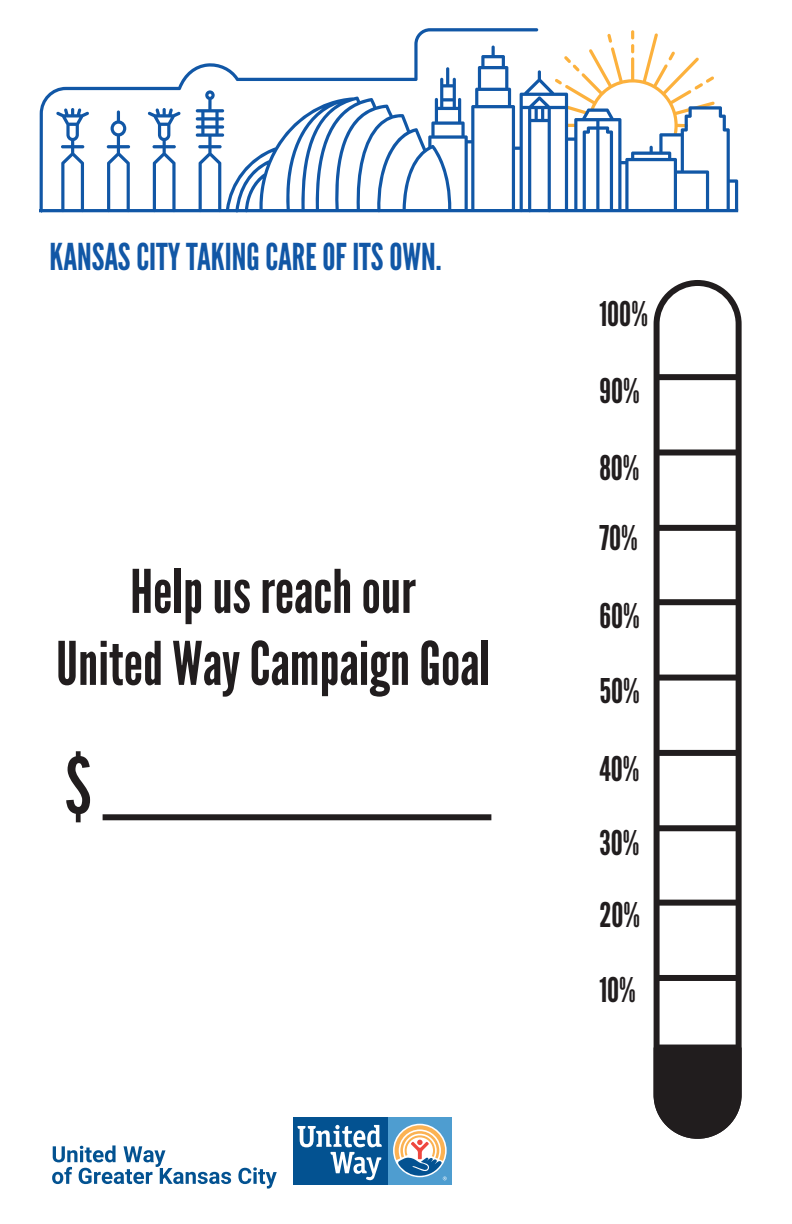
<style>
.page{position:relative;width:792px;height:1224px;background:#fff}
.page>*{position:absolute;margin:0;border:0;box-sizing:border-box;transform-origin:0 0}
.t1{font:79px "League Gothic";color:#211d1e}
.t2{font:60px/72px "League Gothic";color:#211d1e;text-align:center}
.t3{font:37px "League Gothic";color:#1157a6}
.t4{font:34px "League Gothic";color:#211d1e}
</style>
<div class="page">
<svg style="left:654px;top:280px;width:88px;height:768px"></svg>
<div style="left:657px;top:374px;width:81px;height:6px;background:#211d1e"></div>
<div style="left:657px;top:450px;width:81px;height:6px;background:#211d1e"></div>
<div style="left:657px;top:525px;width:81px;height:6px;background:#211d1e"></div>
<div style="left:657px;top:599px;width:81px;height:6px;background:#211d1e"></div>
<div style="left:657px;top:675px;width:81px;height:6px;background:#211d1e"></div>
<div style="left:657px;top:750px;width:81px;height:6px;background:#211d1e"></div>
<div style="left:657px;top:825px;width:81px;height:6px;background:#211d1e"></div>
<div style="left:657px;top:900px;width:81px;height:6px;background:#211d1e"></div>
<div style="left:657px;top:975px;width:81px;height:6px;background:#211d1e"></div>
<div style="left:657px;top:1045px;width:81px;height:6px;background:#211d1e"></div>
<svg style="left:654px;top:1048px;width:88px;height:91px;background:#373435"></svg>
<svg style="left:40px;top:30px;width:699px;height:183px"></svg>
<svg style="left:52px;top:1145px;width:179px;height:39px"></svg>
<svg style="left:238px;top:1167px;width:39px;height:22px"></svg>
<div style="left:387px;top:1117px;width:65px;height:68px;background:#4e9dd0"></div>
<div style="left:293px;top:1117px;width:94px;height:68px;background:#035291"></div>
<svg style="left:298px;top:1125px;width:84px;height:55px"></svg>
<svg style="left:395px;top:1125px;width:52px;height:55px"></svg>
<div style="left:103px;top:814px;width:388px;height:6px;background:#211d1e"></div>
<p class="t3" style="left:50px;top:235px;width:394px">KANSAS CITY TAKING CARE OF ITS OWN.</p>
<p class="t2" style="left:56px;top:556px;width:436px">Help us reach our<br>United Way Campaign Goal</p>
<h1 class="t1" style="left:65px;top:739px;width:28px">$</h1>
<p class="t4" style="left:599px;top:294px;width:50px">100%</p>
<p class="t4" style="left:599px;top:371px;width:42px">90%</p>
<p class="t4" style="left:599px;top:448px;width:42px">80%</p>
<p class="t4" style="left:599px;top:517px;width:40px">70%</p>
<p class="t4" style="left:599px;top:596px;width:42px">60%</p>
<p class="t4" style="left:599px;top:671px;width:42px">50%</p>
<p class="t4" style="left:599px;top:749px;width:42px">40%</p>
<p class="t4" style="left:599px;top:822px;width:42px">30%</p>
<p class="t4" style="left:599px;top:894px;width:42px">20%</p>
<p class="t4" style="left:599px;top:970px;width:38px">10%</p>
</div>
